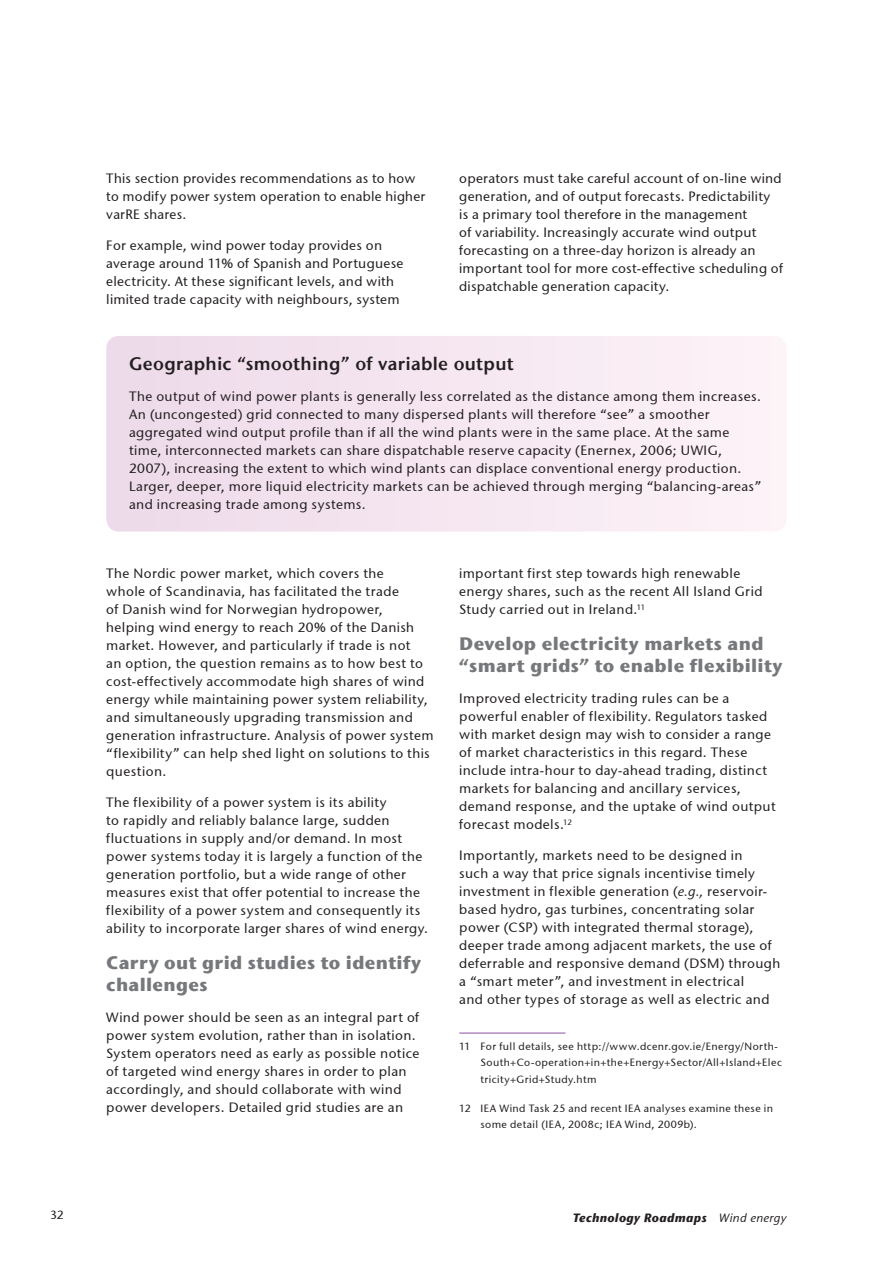
<style>
.page{position:relative;width:893px;height:1263px;background:#fff}
.page>*{position:absolute;margin:0;border:0;box-sizing:border-box;transform-origin:0 0}
.t1{font:700 18px/22.5px "Stone Sans ITC";letter-spacing:.02em;color:#76787b}
.t2{font:18px "Stone Sans ITC Semi";letter-spacing:.015em;color:#231f20}
.t3{font:13.5px/18px "Stone Sans ITCTT Medium";letter-spacing:.03em;color:#231f20}
.t4{font:italic 700 12px "Stone Sans ITC";letter-spacing:.025em;color:#231f20}
.t5{font:12px "Stone Sans ITCTT Medium";color:#231f20}
.t6{font:10.5px/16.5px "Stone Sans ITCTT Medium";letter-spacing:.04em;color:#231f20}
.s1{font-style:italic}
.s2{font-family:"Stone Sans ITCTT Medium";font-weight:400}
</style>
<div class="page">
<svg style="left:106px;top:336px;width:680px;height:195px"></svg>
<hr style="left:459px;top:1033px;width:107px;height:1px;background:#8e52a1">
<p class="t3" style="left:106px;top:169px;width:320px">This section provides recommendations as to how to modify power system operation to enable higher varRE shares.</p>
<p class="t3" style="left:106px;top:236px;width:299px">For example, wind power today provides on average around 11% of Spanish and Portuguese electricity. At these significant levels, and with limited trade capacity with neighbours, system</p>
<p class="t3" style="left:459px;top:169px;width:325px">operators must take careful account of on-line wind generation, and of output forecasts. Predictability<br>is a primary tool therefore in the management<br>of variability. Increasingly accurate wind output forecasting on a three-day horizon is already an important tool for more cost-effective scheduling of dispatchable generation capacity.</p>
<h1 class="t2" style="left:129px;top:353px;width:386px">Geographic “smoothing” of variable output</h1>
<p class="t3" style="left:129px;top:387px;width:634px">The output of wind power plants is generally less correlated as the distance among them increases.<br>An (uncongested) grid connected to many dispersed plants will therefore “see” a smoother aggregated wind output profile than if all the wind plants were in the same place. At the same time, interconnected markets can share dispatchable reserve capacity (Enernex, 2006; UWIG, 2007), increasing the extent to which wind plants can displace conventional energy production.<br>Larger, deeper, more liquid electricity markets can be achieved through merging “balancing-areas” and increasing trade among systems.</p>
<p class="t3" style="left:106px;top:565px;width:329px">The Nordic power market, which covers the<br>whole of Scandinavia, has facilitated the trade<br>of Danish wind for Norwegian hydropower, helping wind energy to reach 20% of the Danish market. However, and particularly if trade is not<br>an option, the question remains as to how best to cost-effectively accommodate high shares of wind energy while maintaining power system reliability, and simultaneously upgrading transmission and generation infrastructure. Analysis of power system “flexibility” can help shed light on solutions to this question.</p>
<p class="t3" style="left:106px;top:793px;width:323px">The flexibility of a power system is its ability<br>to rapidly and reliably balance large, sudden fluctuations in supply and/or demand. In most power systems today it is largely a function of the generation portfolio, but a wide range of other measures exist that offer potential to increase the flexibility of a power system and consequently its ability to incorporate larger shares of wind energy.</p>
<h1 class="t1" style="left:106px;top:951px;width:316px">Carry out grid studies to identify challenges</h1>
<p class="t3" style="left:106px;top:1008px;width:315px">Wind power should be seen as an integral part of power system evolution, rather than in isolation.<br>System operators need as early as possible notice of targeted wind energy shares in order to plan accordingly, and should collaborate with wind power developers. Detailed grid studies are an</p>
<p class="t3" style="left:459px;top:565px;width:305px">important first step towards high renewable energy shares, such as the recent All Island Grid<br>Study carried out in Ireland.<sup>11</sup></p>
<h1 class="t1" style="left:459px;top:632px;width:325px">Develop electricity markets and “smart grids” to enable flexibility</h1>
<p class="t3" style="left:459px;top:689px;width:318px">Improved electricity trading rules can be a powerful enabler of flexibility. Regulators tasked with market design may wish to consider a range of market characteristics in this regard. These include intra-hour to day-ahead trading, distinct markets for balancing and ancillary services, demand response, and the uptake of wind output forecast models.<sup>12</sup></p>
<p class="t3" style="left:459px;top:846px;width:323px">Importantly, markets need to be designed in<br>such a way that price signals incentivise timely investment in flexible generation (<span class="s1">e.g.,</span> reservoir&shy;based hydro, gas turbines, concentrating solar power (CSP) with integrated thermal storage), deeper trade among adjacent markets, the use of deferrable and responsive demand (DSM) through a “smart meter”, and investment in electrical<br>and other types of storage as well as electric and</p>
<p class="t6" style="left:480px;top:1037px;width:303px;text-indent:-21px">11 For full details, see http://www.dcenr.gov.ie/Energy/North-<br>South+Co-operation+in+the+Energy+Sector/All+Island+Elec tricity+Grid+Study.htm</p>
<p class="t6" style="left:480px;top:1100px;width:294px;text-indent:-21px">12 IEA Wind Task 25 and recent IEA analyses examine these in some detail (IEA, 2008c; IEA Wind, 2009b).</p>
<p class="t5" style="left:50px;top:1208px;width:15px">32</p>
<p class="t4" style="left:573px;top:1210px;width:215px">Technology Roadmaps <span class="s2">Wind energy</span></p>
</div>
